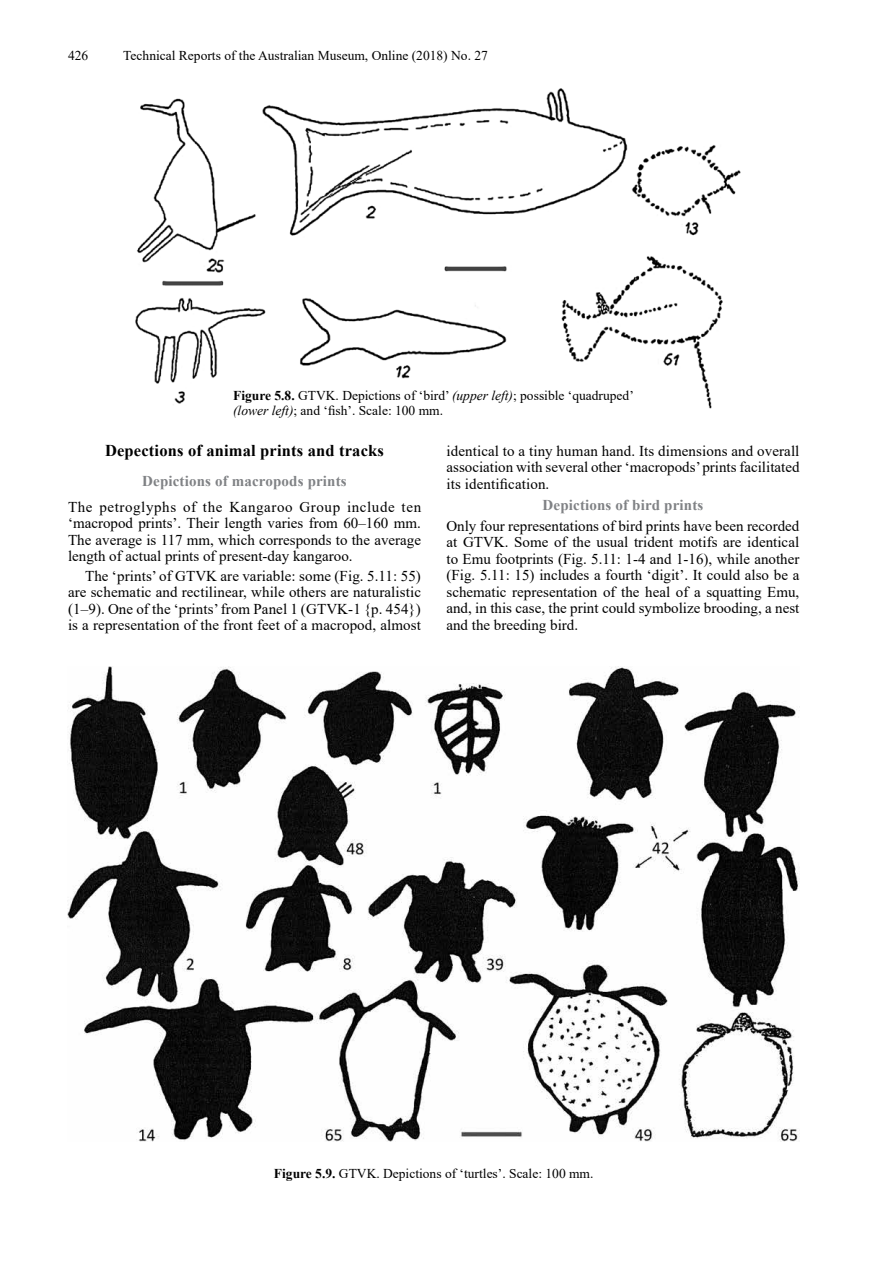
<style>
.page{position:relative;width:893px;height:1263px;background:#fff}
.page>*{position:absolute;margin:0;border:0;box-sizing:border-box;transform-origin:0 0}
.t1{font:700 16.5px "Times New Roman";letter-spacing:.01em;color:#000}
.t2{font:15px/16.5px "Times New Roman";color:#000;text-align:justify}
.t3{font:700 15px "Times New Roman";letter-spacing:.01em;color:#808285}
.t4{font:13.5px/15px "Times New Roman";color:#000}
.s1{font-weight:700}
.s2{font-style:italic}
</style>
<div class="page">
<img style="left:68px;top:667px;width:731px;height:475px">
<img style="left:135px;top:88px;width:606px;height:321px">
<p class="t4" style="left:68px;top:48px;width:22px">426</p>
<p class="t4" style="left:123px;top:48px;width:366px">Technical Reports of the Australian Museum, Online (2018) No. 27</p>
<p class="t4" style="left:233px;top:388px;width:402px"><span class="s1">Figure 5.8.</span> GTVK. Depictions of ‘bird’ <span class="s2">(upper left)</span>; possible ‘quadruped’ <span class="s2">(lower left)</span>; and ‘fish’. Scale: 100 mm.</p>
<p class="t1" style="left:105px;top:439px;width:280px">Depections of animal prints and tracks</p>
<p class="t3" style="left:142px;top:470px;width:206px">Depictions of macropods prints</p>
<p class="t2" style="left:68px;top:498px;width:355px">The petroglyphs of the Kangaroo Group include ten ‘macropod prints’. Their length varies from 60–160 mm.<br>The average is 117 mm, which corresponds to the average length of actual prints of present-day kangaroo.</p>
<p class="t2" style="left:68px;top:567px;width:354px;text-indent:17px">The ‘prints’ of GTVK are variable: some (Fig. 5.11: 55) are schematic and rectilinear, while others are naturalistic (1–9). One of the ‘prints’ from Panel 1 (GTVK-1 {p. 454}) is a representation of the front feet of a macropod, almost</p>
<p class="t2" style="left:446px;top:442px;width:355px">identical to a tiny human hand. Its dimensions and overall association with several other ‘macropods’ prints facilitated its identification.</p>
<p class="t3" style="left:543px;top:494px;width:162px">Depictions of bird prints</p>
<p class="t2" style="left:446px;top:517px;width:354px">Only four representations of bird prints have been recorded at GTVK. Some of the usual trident motifs are identical to Emu footprints (Fig. 5.11: 1-4 and 1-16), while another (Fig. 5.11: 15) includes a fourth ‘digit’. It could also be a schematic representation of the heal of a squatting Emu, and, in this case, the print could symbolize brooding, a nest and the breeding bird.</p>
<p class="t4" style="left:274px;top:1165px;width:321px"><span class="s1">Figure 5.9.</span> GTVK. Depictions of ‘turtles’. Scale: 100 mm.</p>
</div>
